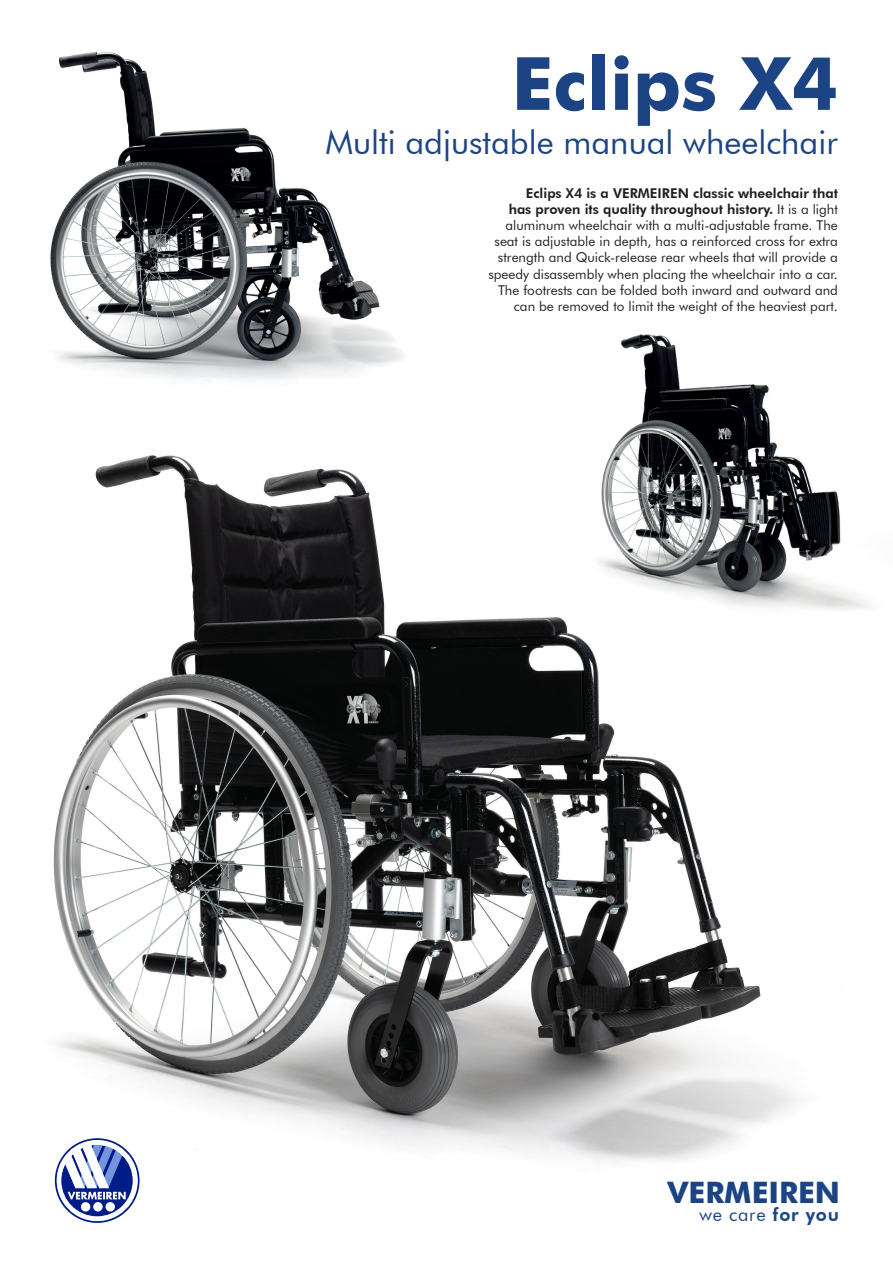
<style>
.page{position:relative;width:893px;height:1263px;background:#fff}
.page>*{position:absolute;margin:0;border:0;box-sizing:border-box;transform-origin:0 0}
.t1{font:700 73.5px "Futura BT";color:#1c4485}
.t2{font:33px "Futura BT";color:#1c4485}
.t3{font:700 29.55px "Futura BT";color:#1c4485}
.t4{font:18.15px "Futura BT";letter-spacing:.04em;color:#1c4485}
.t5{font:13.5px/16.2px "Futura BT";color:#231f20;text-align:right}
.s1{font-weight:800}
</style>
<div class="page">
<img style="left:53px;top:455px;width:789px;height:739px">
<svg style="left:57px;top:1140px;width:81px;height:81px"></svg>
<img style="left:50px;top:52px;width:352px;height:329px">
<img style="left:561px;top:334px;width:309px;height:292px">
<p class="t1" style="left:512px;top:39px;width:328px">Eclips X4</p>
<p class="t2" style="left:326px;top:122px;width:514px">Multi adjustable manual wheelchair</p>
<p class="t5" style="left:488px;top:185px;width:351px"><span class="s1">Eclips X4 is a VERMEIREN classic wheelchair that<br>has proven its quality throughout history.</span> It is a light aluminum wheelchair with a multi-adjustable frame. The seat is adjustable in depth, has a reinforced cross for extra strength and Quick-release rear wheels that will provide a speedy disassembly when placing the wheelchair into a car.</p>
<p class="t5" style="left:498px;top:282px;width:341px">The footrests can be folded both inward and outward and can be removed to limit the weight of the heaviest part.</p>
<p class="t3" style="left:668px;top:1175px;width:174px">VERMEIREN</p>
<p class="t4" style="left:699px;top:1203px;width:141px">we care <span class="s1">for you</span></p>
</div>
